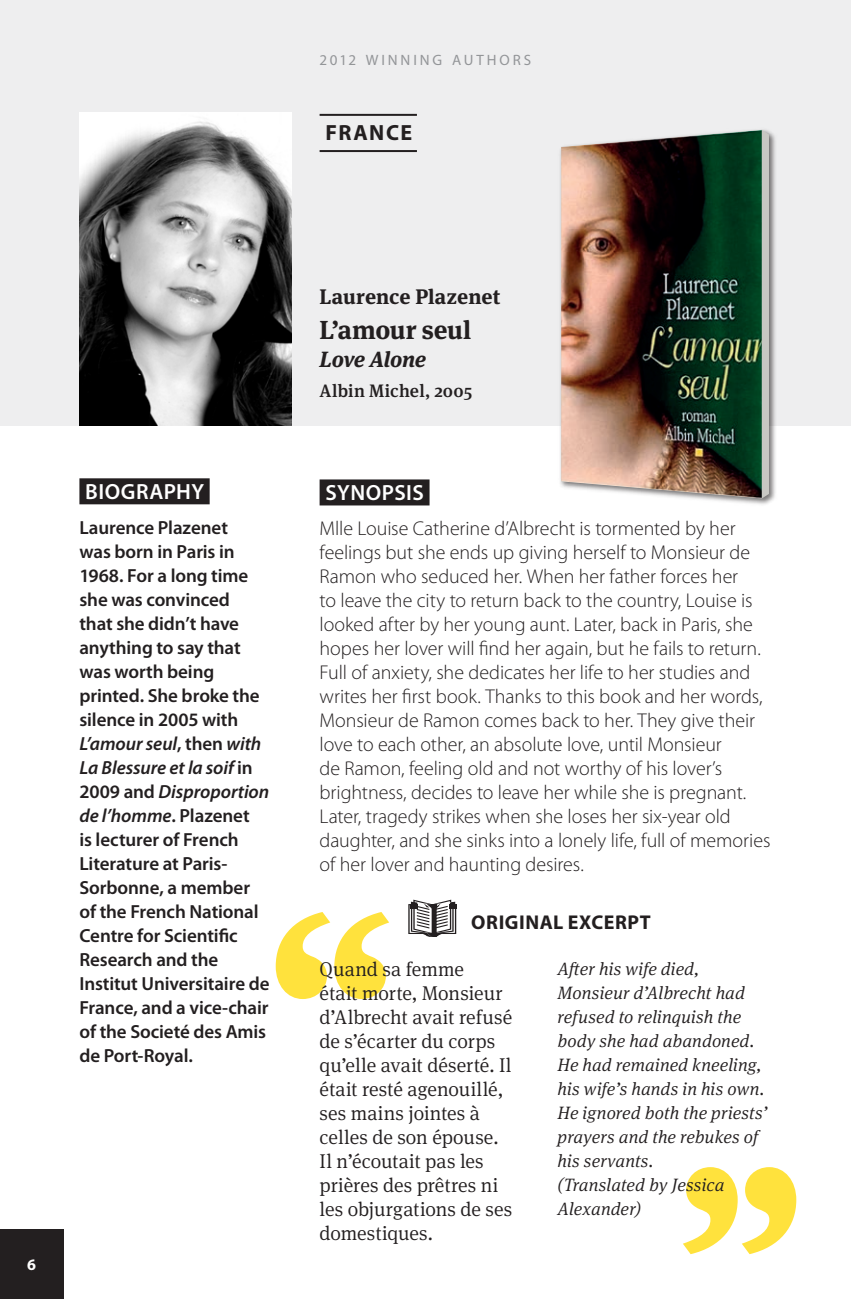
<style>
.page{position:relative;width:851px;height:1299px;background:#fff}
.page>*{position:absolute;margin:0;border:0;box-sizing:border-box;transform-origin:0 0}
.intro_title{font:700 26px "Meta Serif Pro";letter-spacing:-.01em;color:#231f20}
.H2_intro_biography{font:600 22px "Myriad Pro";letter-spacing:.02em;color:#fff}
.intro_title_traduit{font:italic 700 22px "Meta Serif Pro";letter-spacing:-.01em;color:#231f20}
.country{font:700 22px "Myriad Pro";letter-spacing:.065em;color:#231f20}
.intro_auteur{font:700 21px "Meta Serif Pro";letter-spacing:.005em;color:#231f20}
.t1{font:300 20px/24px "Myriad Pro";letter-spacing:-.005em;color:#231f20}
.quote_original{font:300 20px/24px "Meta Serif Pro";color:#231f20}
.h_excerpt{font:700 20px "Myriad Pro";letter-spacing:.03em;color:#231f20}
.p_bio{font:600 19px/24px "Myriad Pro";letter-spacing:-.005em;color:#231f20}
.quote_translated{font:italic 300 18px/24px "Meta Serif Pro";letter-spacing:.005em;color:#231f20}
.intro_publisher{font:500 18px "Meta Serif Pro";letter-spacing:.01em;color:#231f20}
.t2{font:700 16px "Myriad Pro";color:#fff}
.t3{font:15px "Myriad Pro";letter-spacing:.19em;color:#939598}
.s1{font-style:italic}
</style>
<div class="page">
<div style="left:0;top:1229px;width:63px;height:69px;background:#231f20"></div>
<svg style="left:683px;top:1167px;width:113px;height:86px"></svg>
<div style="left:0;top:0;width:850px;height:425px;background:#eeeeef"></div>
<hr style="left:319px;top:150px;width:98px;height:2px;background:#231f20">
<hr style="left:319px;top:114px;width:98px;height:2px;background:#231f20">
<img style="left:79px;top:113px;width:212px;height:312px">
<img style="left:556px;top:129px;width:222px;height:376px">
<img style="left:561px;top:130px;width:200px;height:368px">
<svg style="left:761px;top:130px;width:7px;height:368px;background:#b1b9b1"></svg>
<div style="left:79px;top:478px;width:131px;height:26px;background:#231f20"></div>
<div style="left:319px;top:479px;width:110px;height:26px;background:#231f20"></div>
<svg style="left:276px;top:912px;width:113px;height:86px"></svg>
<svg style="left:408px;top:899px;width:48px;height:37px"></svg>
<p class="t3" style="left:319px;top:52px;width:212px">2012 WINNING AUT HO RS</p>
<p class="country" style="left:325px;top:120px;width:88px">FRANCE</p>
<h2 class="H2_intro_biography" style="left:85px;top:479px;width:120px">BIOGRAPHY</h2>
<p class="p_bio" style="left:79px;top:516px;width:191px">Laurence Plazenet<br>was born in Paris in<br>1968. For a long time she was convinced<br>that she didn’t have anything to say that was worth being printed. She broke the silence in 2005 with<br><span class="s1">L’amour seul</span>, then <span class="s1">with<br>La Blessure et la soif</span> in<br>2009 and <span class="s1">Disproportion de l’homme</span>. Plazenet<br>is lecturer of French<br>Literature at Paris-<br>Sorbonne, a member of the French National<br>Centre for Scientific<br>Research and the<br>Institut Universitaire de<br>France, and a vice-chair of the Societé des Amis de Port-Royal.</p>
<p class="t2" style="left:27px;top:1255px;width:10px">6</p>
<p class="intro_auteur" style="left:319px;top:279px;width:182px">Laurence Plazenet</p>
<p class="intro_title" style="left:319px;top:309px;width:153px">L’amour seul</p>
<p class="intro_title_traduit" style="left:319px;top:342px;width:108px">Love Alone</p>
<p class="intro_publisher" style="left:319px;top:377px;width:154px">Albin Michel, 2005</p>
<h2 class="H2_intro_biography" style="left:325px;top:480px;width:100px">SYNOPSIS</h2>
<p class="t1" style="left:319px;top:517px;width:452px">Mlle Louise Catherine d’Albrecht is tormented by her feelings but she ends up giving herself to Monsieur de Ramon who seduced her. When her father forces her<br>to leave the city to return back to the country, Louise is looked after by her young aunt. Later, back in Paris, she hopes her lover will find her again, but he fails to return.<br>Full of anxiety, she dedicates her life to her studies and writes her first book. Thanks to this book and her words, Monsieur de Ramon comes back to her. They give their love to each other, an absolute love, until Monsieur<br>de Ramon, feeling old and not worthy of his lover’s brightness, decides to leave her while she is pregnant.<br>Later, tragedy strikes when she loses her six-year old daughter, and she sinks into a lonely life, full of memories of her lover and haunting desires.</p>
<p class="h_excerpt" style="left:471px;top:910px;width:181px">ORIGINAL EXCERPT</p>
<p class="quote_original" style="left:319px;top:956px;width:194px">Quand sa femme<br>était morte, Monsieur d’Albrecht avait refusé de s’écarter du corps qu’elle avait déserté. Il était resté agenouillé, ses mains jointes à celles de son épouse.<br>Il n’écoutait pas les prières des prêtres ni les objurgations de ses domestiques.</p>
<p class="quote_translated" style="left:557px;top:955px;width:211px">After his wife died,<br>Monsieur d’Albrecht had refused to relinquish the body she had abandoned.<br>He had remained kneeling, his wife’s hands in his own.<br>He ignored both the priests’ prayers and the rebukes of his servants.<br>(Translated by Jessica<br>Alexander)</p>
</div>
